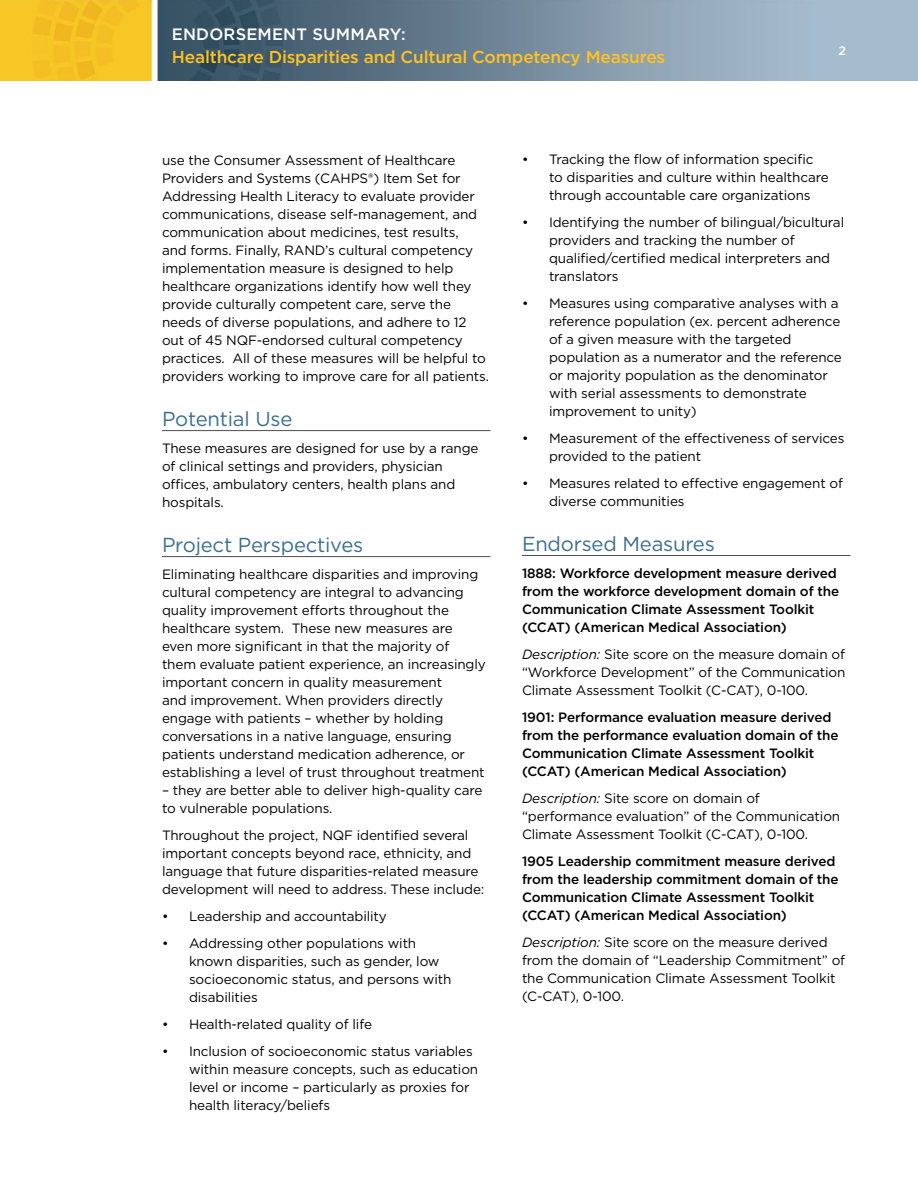
<style>
.page{position:relative;width:918px;height:1188px;background:#fff}
.page>*{position:absolute;margin:0;border:0;box-sizing:border-box;transform-origin:0 0}
.H2_Subhead{font:20.25px "Gotham";letter-spacing:-.01em;color:#3b6e8f}
.t1{font:500 17.25px "Gotham";letter-spacing:-.01em;color:#ffc222}
.t2{font:500 16.5px "Gotham";letter-spacing:.01em;color:#fff}
.cdp_Body{font:13.5px/18px "Gotham";letter-spacing:-.01em;color:#000}
.cdp_Body-2{font:500 13.5px/18px "Gotham";letter-spacing:-.01em;color:#000}
.t3{font:500 12.3px "Gotham";color:#fff}
.s1{font-style:italic}
</style>
<div class="page">
<img style="left:0;top:0;width:918px;height:81px">
<hr style="left:162px;top:430px;width:328px;height:1px;background:#4d4d4f">
<hr style="left:162px;top:556px;width:328px;height:1px;background:#4d4d4f">
<hr style="left:522px;top:555px;width:328px;height:1px;background:#4d4d4f">
<p class="t2" style="left:172px;top:24px;width:235px">ENDORSEMENT SUMMARY:</p>
<p class="t1" style="left:172px;top:45px;width:495px">Healthcare Disparities and Cultural Competency Measures</p>
<p class="t3" style="left:838px;top:43px;width:9px">2</p>
<p class="cdp_Body" style="left:162px;top:151px;width:329px">use the Consumer Assessment of Healthcare Providers and Systems (CAHPS®) Item Set for Addressing Health Literacy to evaluate provider communications, disease self-management, and communication about medicines, test results,<br>and forms. Finally, RAND’s cultural competency implementation measure is designed to help healthcare organizations identify how well they provide culturally competent care, serve the needs of diverse populations, and adhere to 12 out of 45 NQF-endorsed cultural competency practices. All of these measures will be helpful to providers working to improve care for all patients.</p>
<h2 class="H2_Subhead" style="left:162px;top:406px;width:132px">Potential Use</h2>
<p class="cdp_Body" style="left:162px;top:439px;width:318px">These measures are designed for use by a range of clinical settings and providers, physician offices, ambulatory centers, health plans and hospitals.</p>
<h2 class="H2_Subhead" style="left:162px;top:532px;width:203px">Project Perspectives</h2>
<p class="cdp_Body" style="left:162px;top:565px;width:325px">Eliminating healthcare disparities and improving cultural competency are integral to advancing quality improvement efforts throughout the healthcare system. These new measures are even more significant in that the majority of them evaluate patient experience, an increasingly important concern in quality measurement<br>and improvement. When providers directly engage with patients – whether by holding conversations in a native language, ensuring patients understand medication adherence, or establishing a level of trust throughout treatment</p>
<p class="cdp_Body" style="left:162px;top:781px;width:322px">– they are better able to deliver high-quality care to vulnerable populations.</p>
<p class="cdp_Body" style="left:162px;top:826px;width:324px">Throughout the project, NQF identified several important concepts beyond race, ethnicity, and language that future disparities-related measure development will need to address. These include:</p>
<p class="cdp_Body" style="left:162px;top:907px;width:226px">• Leadership and accountability</p>
<p class="cdp_Body" style="left:189px;top:934px;width:264px;text-indent:-27px">• Addressing other populations with known disparities, such as gender, low socioeconomic status, and persons with disabilities</p>
<p class="cdp_Body" style="left:162px;top:1015px;width:212px">• Health-related quality of life</p>
<p class="cdp_Body" style="left:189px;top:1042px;width:291px;text-indent:-27px">• Inclusion of socioeconomic status variables within measure concepts, such as education level or income – particularly as proxies for health literacy/beliefs</p>
<p class="cdp_Body" style="left:549px;top:150px;width:281px;text-indent:-27px">• Tracking the flow of information specific to disparities and culture within healthcare through accountable care organizations</p>
<p class="cdp_Body" style="left:549px;top:213px;width:297px;text-indent:-27px">• Identifying the number of bilingual/bicultural providers and tracking the number of qualified/certified medical interpreters and translators</p>
<p class="cdp_Body" style="left:549px;top:294px;width:294px;text-indent:-27px">• Measures using comparative analyses with a reference population (ex. percent adherence of a given measure with the targeted population as a numerator and the reference or majority population as the denominator with serial assessments to demonstrate improvement to unity)</p>
<p class="cdp_Body" style="left:549px;top:429px;width:297px;text-indent:-27px">• Measurement of the effectiveness of services provided to the patient</p>
<p class="cdp_Body" style="left:549px;top:474px;width:296px;text-indent:-27px">• Measures related to effective engagement of diverse communities</p>
<h2 class="H2_Subhead" style="left:522px;top:531px;width:194px">Endorsed Measures</h2>
<p class="cdp_Body-2" style="left:522px;top:564px;width:319px">1888: Workforce development measure derived from the workforce development domain of the Communication Climate Assessment Toolkit (CCAT) (American Medical Association)</p>
<p class="cdp_Body" style="left:522px;top:645px;width:325px;text-align:justify"><span class="s1">Description:</span> Site score on the measure domain of “Workforce Development” of the Communication Climate Assessment Toolkit (C-CAT), 0-100.</p>
<p class="cdp_Body-2" style="left:522px;top:708px;width:318px">1901: Performance evaluation measure derived from the performance evaluation domain of the Communication Climate Assessment Toolkit (CCAT) (American Medical Association)</p>
<p class="cdp_Body" style="left:522px;top:789px;width:320px"><span class="s1">Description:</span> Site score on domain of “performance evaluation” of the Communication<br>Climate Assessment Toolkit (C-CAT), 0-100.</p>
<p class="cdp_Body-2" style="left:522px;top:852px;width:318px">1905 Leadership commitment measure derived from the leadership commitment domain of the Communication Climate Assessment Toolkit (CCAT) (American Medical Association)</p>
<p class="cdp_Body" style="left:522px;top:933px;width:325px"><span class="s1">Description:</span> Site score on the measure derived from the domain of “Leadership Commitment” of the Communication Climate Assessment Toolkit (C-CAT), 0-100.</p>
</div>
